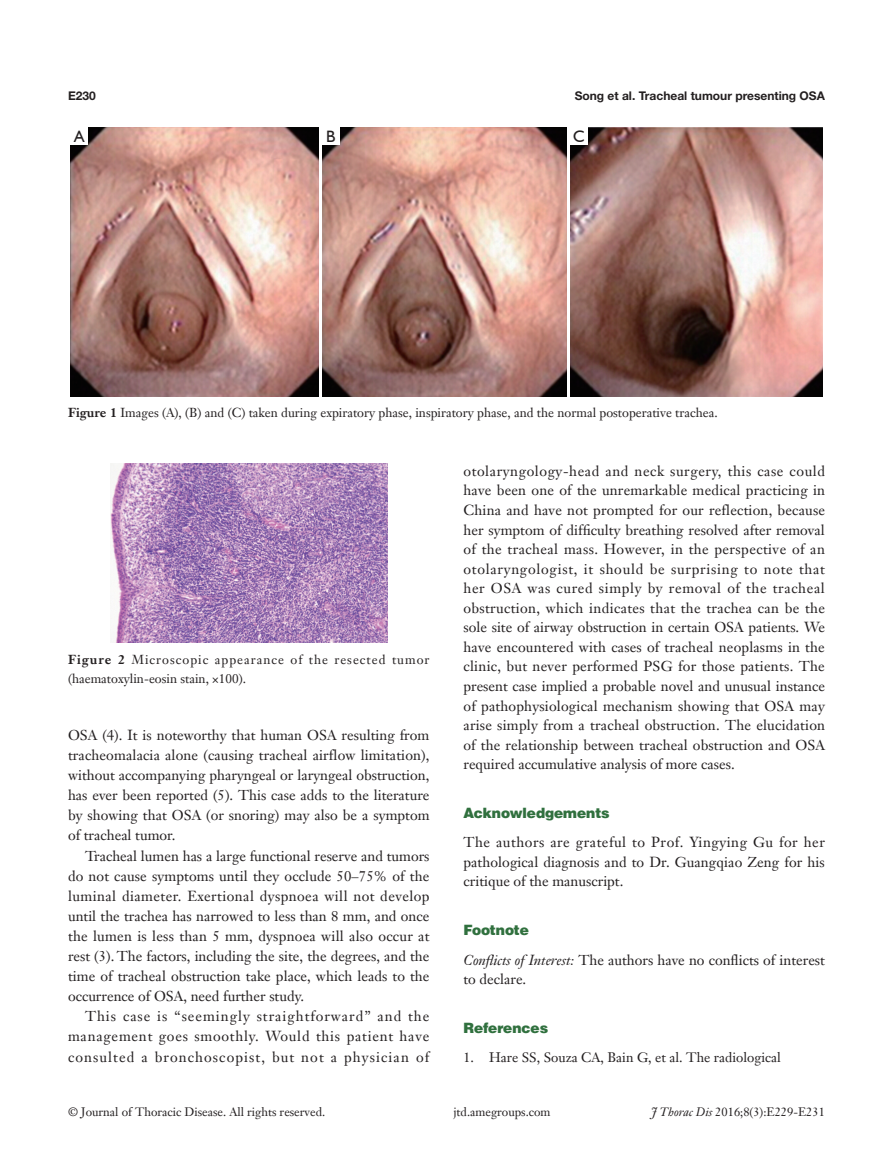
<style>
.page{position:relative;width:893px;height:1170px;background:#fff}
.page>*{position:absolute;margin:0;border:0;box-sizing:border-box;transform-origin:0 0}
.t1{font:16.5px "Humanist 521 BT";color:#231f20}
.t2{font:14.25px/19.5px "Janson Text LT";color:#231f20;text-align:justify}
.t3{font:900 14.25px "Helvetica";color:#30703e}
.t4{font:13.5px "Janson Text LT";color:#231f20}
.t5{font:12.75px "Janson Text LT";color:#231f20}
.t6{font:12.75px/19.5px "Janson Text LT";letter-spacing:.08em;color:#231f20}
.t7{font:12px "Janson Text LT";color:#231f20}
.t8{font:700 12px "Helvetica Neue LT Pro";color:#231f20}
.s1{font-weight:700}
.s2{font-style:italic}
</style>
<div class="page">
<img style="left:111px;top:463px;width:276px;height:179px">
<img style="left:71px;top:128px;width:247px;height:269px">
<img style="left:322px;top:128px;width:244px;height:269px">
<img style="left:570px;top:128px;width:252px;height:269px">
<div style="left:71px;top:128px;width:17px;height:17px;background:#fff"></div>
<div style="left:322px;top:128px;width:17px;height:17px;background:#fff"></div>
<div style="left:570px;top:128px;width:17px;height:17px;background:#fff"></div>
<p class="t8" style="left:68px;top:88px;width:29px">E230</p>
<p class="t8" style="left:575px;top:88px;width:252px">Song et al. Tracheal tumour presenting OSA</p>
<p class="t1" style="left:74px;top:126px;width:12px">A</p>
<p class="t1" style="left:326px;top:126px;width:11px">B</p>
<p class="t1" style="left:573px;top:126px;width:13px">C</p>
<p class="t5" style="left:68px;top:404px;width:651px"><span class="s1">Figure 1</span> Images (A), (B) and (C) taken during expiratory phase, inspiratory phase, and the normal postoperative trachea.</p>
<p class="t6" style="left:68px;top:649px;width:363px"><span class="s1">Figure 2</span> Microscopic appearance of the resected tumor (haematoxylin-eosin stain, ×100).</p>
<p class="t2" style="left:68px;top:724px;width:363px;line-height:20.1px">OSA (4). It is noteworthy that human OSA resulting from tracheomalacia alone (causing tracheal airflow limitation), without accompanying pharyngeal or laryngeal obstruction, has ever been reported (5). This case adds to the literature by showing that OSA (or snoring) may also be a symptom of tracheal tumor.</p>
<p class="t2" style="left:68px;top:845px;width:363px;line-height:20.1px;text-indent:17px">Tracheal lumen has a large functional reserve and tumors do not cause symptoms until they occlude 50–75% of the luminal diameter. Exertional dyspnoea will not develop until the trachea has narrowed to less than 8 mm, and once the lumen is less than 5 mm, dyspnoea will also occur at rest (3). The factors, including the site, the degrees, and the time of tracheal obstruction take place, which leads to the occurrence of OSA, need further study.</p>
<p class="t2" style="left:68px;top:1006px;width:363px;line-height:20.1px;text-indent:17px">This case is “seemingly straightforward” and the management goes smoothly. Would this patient have consulted a bronchoscopist, but not a physician of</p>
<p class="t2" style="left:463px;top:461px;width:363px">otolaryngology-head and neck surgery, this case could have been one of the unremarkable medical practicing in China and have not prompted for our reflection, because her symptom of difficulty breathing resolved after removal of the tracheal mass. However, in the perspective of an otolaryngologist, it should be surprising to note that her OSA was cured simply by removal of the tracheal obstruction, which indicates that the trachea can be the sole site of airway obstruction in certain OSA patients. We have encountered with cases of tracheal neoplasms in the clinic, but never performed PSG for those patients. The present case implied a probable novel and unusual instance of pathophysiological mechanism showing that OSA may arise simply from a tracheal obstruction. The elucidation of the relationship between tracheal obstruction and OSA required accumulative analysis of more cases.</p>
<p class="t3" style="left:463px;top:803px;width:148px">Acknowledgements</p>
<p class="t2" style="left:463px;top:832px;width:363px">The authors are grateful to Prof. Yingying Gu for her pathological diagnosis and to Dr. Guangqiao Zeng for his critique of the manuscript.</p>
<p class="t3" style="left:463px;top:920px;width:67px">Footnote</p>
<p class="t2" style="left:463px;top:949px;width:363px"><span class="s2">Conflicts of Interest:</span> The authors have no conflicts of interest to declare.</p>
<p class="t3" style="left:463px;top:1018px;width:86px">References</p>
<p class="t4" style="left:463px;top:1048px;width:319px">1. Hare SS, Souza CA, Bain G, et al. The radiological</p>
<p class="t7" style="left:68px;top:1104px;width:259px">© Journal of Thoracic Disease. All rights reserved.</p>
<p class="t7" style="left:453px;top:1104px;width:99px">jtd.amegroups.com</p>
<p class="t7" style="left:651px;top:1104px;width:175px"><span class="s2">J Thorac Dis</span> 2016;8(3):E229-E231</p>
</div>
